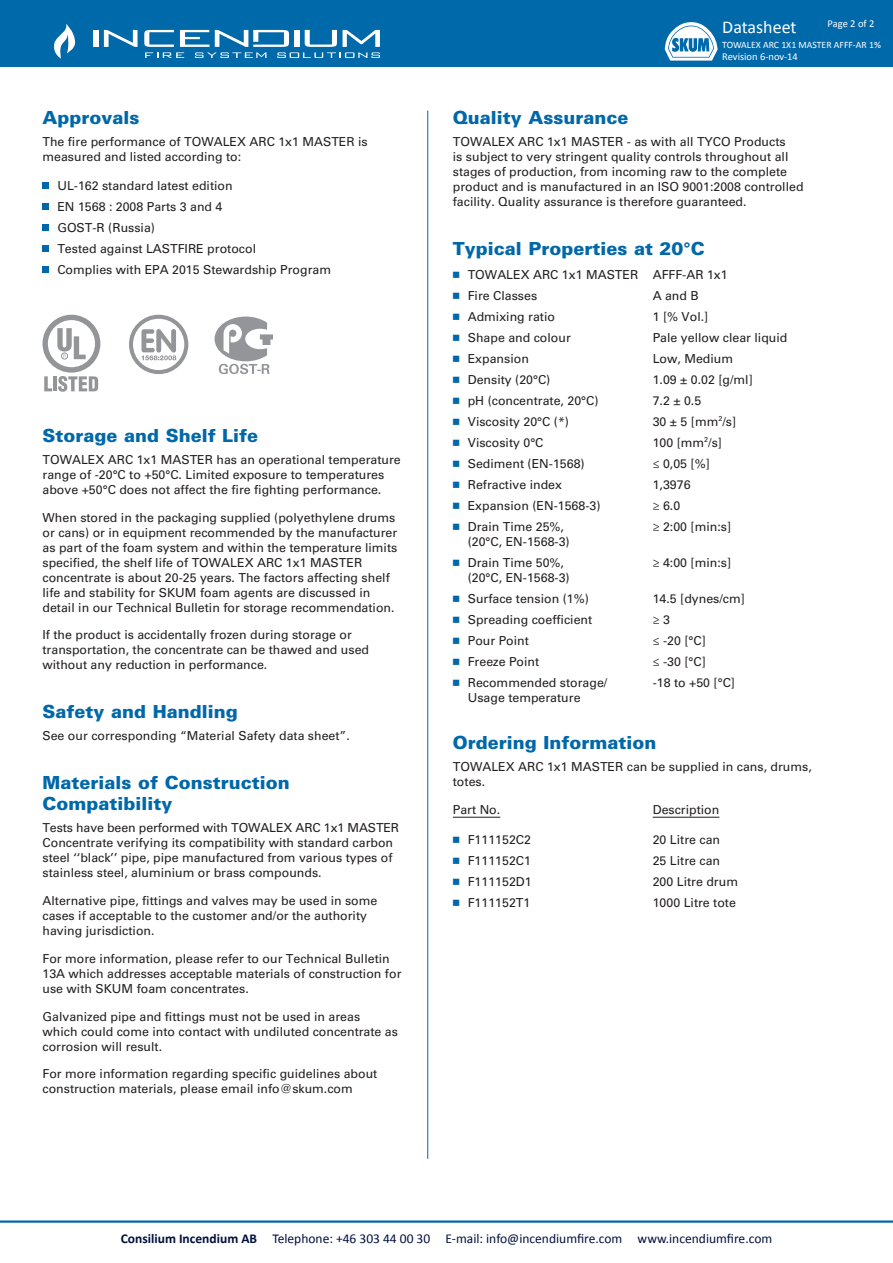
<style>
.page{position:relative;width:893px;height:1263px;background:#fff}
.page>*{position:absolute;margin:0;border:0;box-sizing:border-box;transform-origin:0 0}
.t1{font:900 18px/21px "Univers LT Std";color:#0068a9}
.t2{font:18px "Calibri";color:#fff}
.t3{font:13.5px "Calibri";color:#000f3d}
.t4{font:12.3px/15px "Univers LT Std";color:#231f20}
.t5{font:10.5px "Calibri";color:#fff}
.t6{font:9.75px "Calibri";color:#fff}
.s1{font-family:"Universal Newswith Comm Pi";color:#0068a9}
.s2{font-weight:700}
</style>
<div class="page">
<div style="left:43px;top:182px;width:6px;height:7px;background:#0068a9"></div>
<div style="left:43px;top:203px;width:6px;height:7px;background:#0068a9"></div>
<div style="left:43px;top:224px;width:6px;height:7px;background:#0068a9"></div>
<div style="left:43px;top:245px;width:6px;height:7px;background:#0068a9"></div>
<div style="left:43px;top:266px;width:6px;height:7px;background:#0068a9"></div>
<hr style="left:453px;top:817px;width:47px;height:1px;background:#231f20">
<hr style="left:653px;top:817px;width:66px;height:1px;background:#231f20">
<hr style="left:427px;top:111px;width:1px;height:1048px;background:#0068a9">
<hr style="left:0;top:1220px;width:893px;height:3px;background:#0068a9">
<div style="left:129px;top:315px;width:59px;height:59px;border:4px solid #939598;border-radius:50%"></div>
<svg style="left:141px;top:329px;width:35px;height:31px"></svg>
<svg style="left:215px;top:317px;width:58px;height:57px"></svg>
<svg style="left:43px;top:315px;width:57px;height:77px"></svg>
<div style="left:61px;top:353px;width:7px;height:6px;border:1px solid #939598;border-radius:50%"></div>
<div style="left:0;top:0;width:893px;height:66px;background:#0069aa"></div>
<svg style="left:54px;top:24px;width:21px;height:35px"></svg>
<div style="left:93px;top:30px;width:5px;height:17px;background:#fff"></div>
<svg style="left:104px;top:30px;width:34px;height:17px"></svg>
<svg style="left:144px;top:30px;width:236px;height:28px"></svg>
<svg style="left:665px;top:22px;width:53px;height:39px"></svg>
<p class="t1" style="left:43px;top:106px;width:99px">Approvals</p>
<p class="t4" style="left:43px;top:134px;width:327px">The fire performance of TOWALEX ARC 1x1 MASTER is measured and listed according to:</p>
<p class="t4" style="left:57px;top:176px;width:275px;line-height:21px">UL-162 standard latest edition<br>EN 1568 : 2008 Parts 3 and 4<br>GOST-R (Russia)<br>Tested against LASTFIRE protocol<br>Complies with EPA 2015 Stewardship Program</p>
<p class="t1" style="left:43px;top:424px;width:217px">Storage and Shelf Life</p>
<p class="t4" style="left:43px;top:452px;width:360px">TOWALEX ARC 1x1 MASTER has an operational temperature range of -20°C to +50°C. Limited exposure to temperatures above +50°C does not affect the fire fighting performance.</p>
<p class="t4" style="left:43px;top:510px;width:356px">When stored in the packaging supplied (polyethylene drums or cans) or in equipment recommended by the manufacturer as part of the foam system and within the temperature limits specified, the shelf life of TOWALEX ARC 1x1 MASTER concentrate is about 20-25 years. The factors affecting shelf life and stability for SKUM foam agents are discussed in detail in our Technical Bulletin for storage recommendation.</p>
<p class="t4" style="left:43px;top:628px;width:328px">If the product is accidentally frozen during storage or transportation, the concentrate can be thawed and used without any reduction in performance.</p>
<p class="t1" style="left:43px;top:701px;width:197px">Safety and Handling</p>
<p class="t4" style="left:43px;top:728px;width:309px">See our corresponding “Material Safety data sheet”.</p>
<p class="t1" style="left:43px;top:772px;width:249px">Materials of Construction<br>Compatibility</p>
<p class="t4" style="left:43px;top:820px;width:358px">Tests have been performed with TOWALEX ARC 1x1 MASTER Concentrate verifying its compatibility with standard carbon steel ‘‘black’’ pipe, pipe manufactured from various types of stainless steel, aluminium or brass compounds.</p>
<p class="t4" style="left:43px;top:893px;width:336px">Alternative pipe, fittings and valves may be used in some cases if acceptable to the customer and/or the authority having jurisdiction.</p>
<p class="t4" style="left:43px;top:951px;width:360px">For more information, please refer to our Technical Bulletin<br>13A which addresses acceptable materials of construction for use with SKUM foam concentrates.</p>
<p class="t4" style="left:43px;top:1009px;width:357px">Galvanized pipe and fittings must not be used in areas which could come into contact with undiluted concentrate as corrosion will result.</p>
<p class="t4" style="left:43px;top:1066px;width:336px">For more information regarding specific guidelines about construction materials, please email info@skum.com</p>
<p class="t2" style="left:722px;top:16px;width:76px">Datasheet</p>
<p class="t5" style="left:828px;top:17px;width:48px">Page 2 of 2</p>
<p class="t6" style="left:722px;top:38px;width:160px">TOWALEX ARC 1X1 MASTER AFFF-AR 1%</p>
<p class="t5" style="left:722px;top:50px;width:77px">Revision 6-nov-14</p>
<p class="t1" style="left:453px;top:106px;width:177px">Quality Assurance</p>
<p class="t4" style="left:453px;top:134px;width:352px">TOWALEX ARC 1x1 MASTER - as with all TYCO Products<br>is subject to very stringent quality controls throughout all stages of production, from incoming raw to the complete product and is manufactured in an ISO 9001:2008 controlled facility. Quality assurance is therefore guaranteed.</p>
<p class="t1" style="left:453px;top:237px;width:253px">Typical Properties at 20°C</p>
<p class="t4" style="left:453px;top:264px;width:276px;line-height:21px"><span class="s1">n</span> TOWALEX ARC 1x1 MASTER AFFF-AR 1x1 <span class="s1">n</span> Fire Classes</p>
<p class="t4" style="left:653px;top:288px;width:48px">A and B</p>
<p class="t4" style="left:453px;top:309px;width:104px"><span class="s1">n</span> Admixing ratio</p>
<p class="t4" style="left:653px;top:309px;width:57px">1 [% Vol.]</p>
<p class="t4" style="left:453px;top:330px;width:120px"><span class="s1">n</span> Shape and colour</p>
<p class="t4" style="left:653px;top:330px;width:136px">Pale yellow clear liquid</p>
<p class="t4" style="left:453px;top:351px;width:78px"><span class="s1">n</span> Expansion</p>
<p class="t4" style="left:653px;top:351px;width:82px">Low, Medium</p>
<p class="t4" style="left:453px;top:372px;width:99px"><span class="s1">n</span> Density (20°C)</p>
<p class="t4" style="left:653px;top:372px;width:102px">1.09 ± 0.02 [g/ml]</p>
<p class="t4" style="left:453px;top:393px;width:147px"><span class="s1">n</span> pH (concentrate, 20°C)</p>
<p class="t4" style="left:653px;top:393px;width:50px">7.2 ± 0.5</p>
<p class="t4" style="left:453px;top:414px;width:118px"><span class="s1">n</span> Viscosity 20°C (*)</p>
<p class="t4" style="left:653px;top:414px;width:85px">30 ± 5 [mm<sup>2</sup>/s]</p>
<p class="t4" style="left:453px;top:435px;width:92px"><span class="s1">n</span> Viscosity 0°C</p>
<p class="t4" style="left:653px;top:435px;width:71px">100 [mm<sup>2</sup>/s]</p>
<p class="t4" style="left:453px;top:456px;width:133px"><span class="s1">n</span> Sediment (EN-1568)</p>
<p class="t4" style="left:653px;top:456px;width:59px">≤ 0,05 [%]</p>
<p class="t4" style="left:453px;top:477px;width:111px"><span class="s1">n</span> Refractive index</p>
<p class="t4" style="left:653px;top:477px;width:39px">1,3976</p>
<p class="t4" style="left:453px;top:498px;width:149px"><span class="s1">n</span> Expansion (EN-1568-3)</p>
<p class="t4" style="left:653px;top:498px;width:29px">≥ 6.0</p>
<p class="t4" style="left:453px;top:519px;width:113px"><span class="s1">n</span> Drain Time 25%,</p>
<p class="t4" style="left:653px;top:519px;width:80px">≥ 2:00 [min:s]</p>
<p class="t4" style="left:453px;top:531px;width:118px;line-height:21px;text-indent:15px">(20°C, EN-1568-3) <span class="s1">n</span> Drain Time 50%,</p>
<p class="t4" style="left:653px;top:555px;width:80px">≥ 4:00 [min:s]</p>
<p class="t4" style="left:453px;top:567px;width:137px;line-height:21px;text-align:center">(20°C, EN-1568-3)<br><span class="s1">n</span> Surface tension (1%)</p>
<p class="t4" style="left:653px;top:591px;width:94px">14.5 [dynes/cm]</p>
<p class="t4" style="left:453px;top:612px;width:141px"><span class="s1">n</span> Spreading coefficient</p>
<p class="t4" style="left:653px;top:612px;width:19px">≥ 3</p>
<p class="t4" style="left:453px;top:633px;width:78px"><span class="s1">n</span> Pour Point</p>
<p class="t4" style="left:653px;top:633px;width:55px">≤ -20 [°C]</p>
<p class="t4" style="left:453px;top:654px;width:88px"><span class="s1">n</span> Freeze Point</p>
<p class="t4" style="left:653px;top:654px;width:55px">≤ -30 [°C]</p>
<p class="t4" style="left:453px;top:675px;width:156px"><span class="s1">n</span> Recommended storage/</p>
<p class="t4" style="left:653px;top:675px;width:84px">-18 to +50 [°C]</p>
<p class="t4" style="left:468px;top:690px;width:114px">Usage temperature</p>
<p class="t1" style="left:453px;top:732px;width:205px">Ordering Information</p>
<p class="t4" style="left:453px;top:760px;width:360px">TOWALEX ARC 1x1 MASTER can be supplied in cans, drums, totes.</p>
<p class="t4" style="left:453px;top:802px;width:49px">Part No.</p>
<p class="t4" style="left:653px;top:802px;width:68px">Description</p>
<p class="t4" style="left:453px;top:832px;width:80px"><span class="s1">n</span> F111152C2</p>
<p class="t4" style="left:653px;top:832px;width:69px">20 Litre can</p>
<p class="t4" style="left:453px;top:853px;width:80px"><span class="s1">n</span> F111152C1</p>
<p class="t4" style="left:653px;top:853px;width:69px">25 Litre can</p>
<p class="t4" style="left:453px;top:874px;width:80px"><span class="s1">n</span> F111152D1</p>
<p class="t4" style="left:653px;top:874px;width:87px">200 Litre drum</p>
<p class="t4" style="left:453px;top:895px;width:79px"><span class="s1">n</span> F111152T1</p>
<p class="t4" style="left:653px;top:895px;width:85px">1000 Litre tote</p>
<p class="t3" style="left:121px;top:1230px;width:653px"><span class="s2">Consilium Incendium AB</span> Telephone: +46 303 44 00 30 E-mail: info@incendiumfire.com www.incendiumfire.com</p>
</div>
